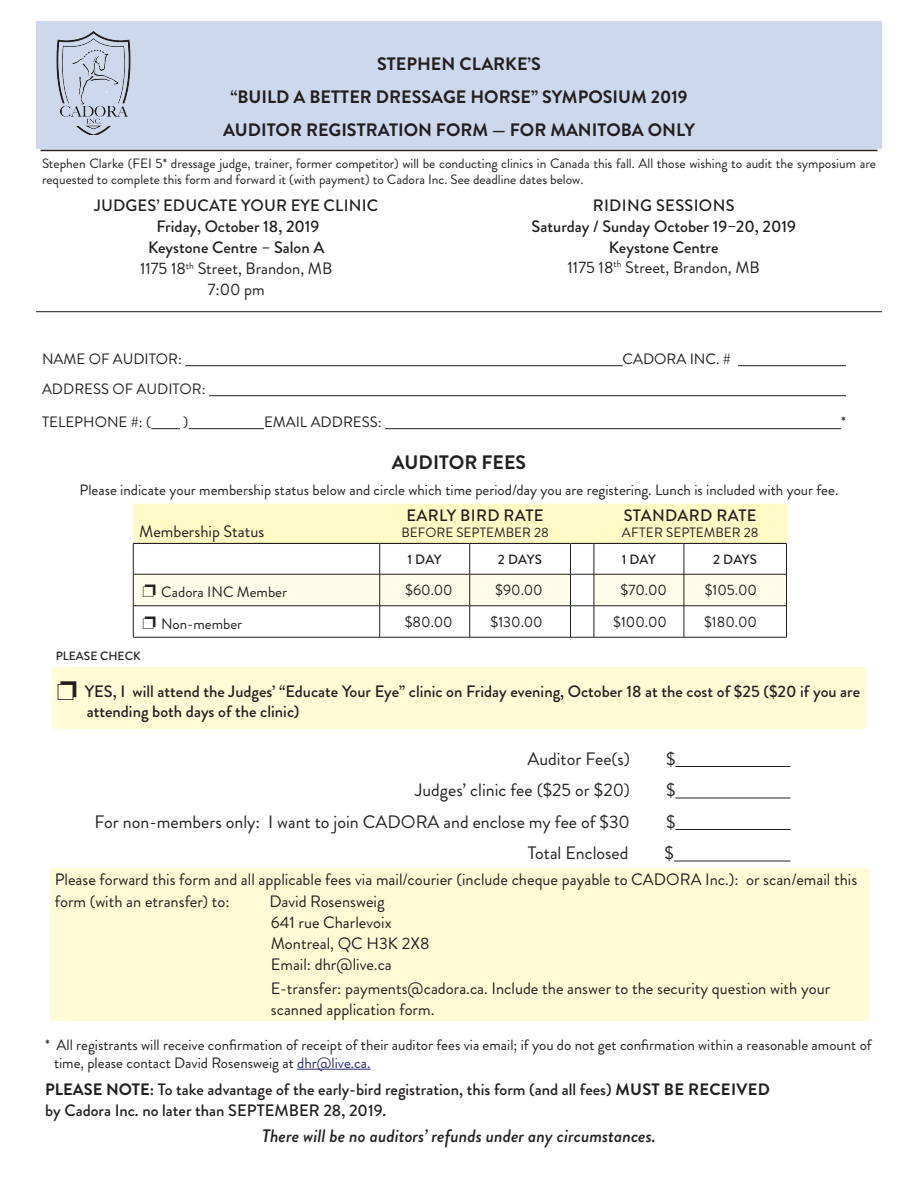
<style>
.page{position:relative;width:918px;height:1188px;background:#fff}
.page>*{position:absolute;margin:0;border:0;box-sizing:border-box;transform-origin:0 0}
.t1{font:700 19.5px "Brandon Grotesque";color:#231f20}
.t2{font:18px "Brandon Grotesque";color:#231f20}
.t3{font:700 18px/33px "Brandon Grotesque";color:#231f20;text-align:center}
.t4{font:italic 500 18px "Brandon Grotesque";color:#231f20}
.t5{font:500 16.5px/21px "Brandon Grotesque";color:#231f20}
.t6{font:16.5px/21px "Brandon Grotesque";color:#231f20}
.t7{font:500 16.5px "Brandon Grotesque";letter-spacing:.02em;color:#231f20}
.t8{font:15px/18px "Brandon Grotesque";color:#231f20}
.t9{font:13.5px/16.5px "Brandon Grotesque";color:#231f20}
.t10{font:500 13.5px "Brandon Grotesque";letter-spacing:.015em;color:#231f20}
.t11{font:500 12px "Brandon Grotesque";color:#231f20}
.s1{font-weight:400}
.s2{color:#272873}
.s3{font-weight:700}
</style>
<div class="page">
<div style="left:36px;top:21px;width:846px;height:127px;background:#cdd8ed"></div>
<hr style="left:40px;top:150px;width:838px;height:1px;background:#231f20">
<hr style="left:185px;top:365px;width:437px;height:1px;background:#231f20">
<hr style="left:738px;top:365px;width:108px;height:1px;background:#231f20">
<hr style="left:209px;top:395px;width:637px;height:1px;background:#231f20">
<svg style="left:151px;top:428px;width:29px;height:1px"></svg>
<hr style="left:188px;top:428px;width:76px;height:1px;background:#231f20">
<hr style="left:385px;top:428px;width:456px;height:1px;background:#231f20">
<hr style="left:675px;top:766px;width:115px;height:1px;background:#231f20">
<hr style="left:675px;top:798px;width:115px;height:1px;background:#231f20">
<hr style="left:675px;top:829px;width:115px;height:1px;background:#231f20">
<hr style="left:674px;top:861px;width:116px;height:1px;background:#231f20">
<hr style="left:297px;top:1069px;width:74px;height:1px;background:#272873">
<hr style="left:133px;top:544px;width:1px;height:30px;background:#231f20">
<hr style="left:379px;top:544px;width:1px;height:30px;background:#231f20">
<hr style="left:469px;top:544px;width:1px;height:30px;background:#231f20">
<hr style="left:570px;top:544px;width:1px;height:30px;background:#231f20">
<hr style="left:594px;top:544px;width:1px;height:30px;background:#231f20">
<hr style="left:684px;top:544px;width:1px;height:30px;background:#231f20">
<hr style="left:786px;top:544px;width:1px;height:30px;background:#231f20">
<hr style="left:133px;top:606px;width:1px;height:31px;background:#231f20">
<hr style="left:379px;top:606px;width:1px;height:31px;background:#231f20">
<hr style="left:469px;top:606px;width:1px;height:31px;background:#231f20">
<hr style="left:570px;top:606px;width:1px;height:31px;background:#231f20">
<hr style="left:594px;top:606px;width:1px;height:31px;background:#231f20">
<hr style="left:684px;top:606px;width:1px;height:31px;background:#231f20">
<hr style="left:786px;top:606px;width:1px;height:31px;background:#231f20">
<hr style="left:133px;top:637px;width:247px;height:1px;background:#231f20">
<hr style="left:380px;top:637px;width:90px;height:1px;background:#231f20">
<hr style="left:470px;top:637px;width:101px;height:1px;background:#231f20">
<svg style="left:571px;top:637px;width:23px;height:1px"></svg>
<hr style="left:594px;top:637px;width:90px;height:1px;background:#231f20">
<hr style="left:684px;top:637px;width:103px;height:1px;background:#231f20">
<div style="left:133px;top:504px;width:654px;height:40px;background:#fffac6"></div>
<hr style="left:594px;top:543px;width:90px;height:1px;background:#231f20">
<hr style="left:684px;top:543px;width:103px;height:1px;background:#231f20">
<div style="left:52px;top:667px;width:814px;height:62px;background:#fffbd6"></div>
<div style="left:50px;top:868px;width:818px;height:153px;background:#fffbd6"></div>
<hr style="left:36px;top:311px;width:846px;height:1px;background:#231f20">
<img style="left:56px;top:31px;width:75px;height:103px">
<svg style="left:133px;top:574px;width:654px;height:32px;background:#f2f0de"></svg>
<p class="t3" style="left:223px;top:48px;width:473px">STEPHEN CLARKE’S<br>“BUILD A BETTER DRESSAGE HORSE” SYMPOSIUM 2019<br>AUDITOR REGISTRATION FORM — FOR MANITOBA ONLY</p>
<p class="t9" style="left:42px;top:155px;width:835px">Stephen Clarke (FEI 5* dressage judge, trainer, former competitor) will be conducting clinics in Canada this fall. All those wishing to audit the symposium are requested to complete this form and forward it (with payment) to Cadora Inc. See deadline dates below.</p>
<p class="t5" style="left:94px;top:195px;width:286px;text-align:center">JUDGES’ EDUCATE YOUR EYE CLINIC<br>Friday, October 18, 2019<br>Keystone Centre – Salon A<br><span class="s1">1175 18</span><sup>th</sup> <span class="s1">Street, Brandon, MB<br>7:00 pm</span></p>
<p class="t5" style="left:532px;top:195px;width:266px;text-align:center">RIDING SESSIONS<br>Saturday / Sunday October 19–20, 2019<br>Keystone Centre</p>
<p class="t6" style="left:568px;top:257px;width:194px">1175 18<sup>th</sup> Street, Brandon, MB</p>
<p class="t8" style="left:42px;top:350px;width:141px">NAME OF AUDITOR:</p>
<p class="t8" style="left:622px;top:350px;width:110px">CADORA INC. #</p>
<p class="t8" style="left:42px;top:380px;width:165px">ADDRESS OF AUDITOR:</p>
<p class="t8" style="left:42px;top:413px;width:111px">TELEPHONE #: (</p>
<p class="t8" style="left:183px;top:413px;width:7px">)</p>
<p class="t8" style="left:264px;top:413px;width:119px">EMAIL ADDRESS:</p>
<p class="t8" style="left:841px;top:413px;width:6px">*</p>
<h1 class="t1" style="left:392px;top:449px;width:136px">AUDITOR FEES</h1>
<p class="t8" style="left:80px;top:481px;width:760px">Please indicate your membership status below and circle which time period/day you are registering. Lunch is included with your fee.</p>
<p class="t6" style="left:139px;top:522px;width:127px">Membership Status</p>
<p class="t7" style="left:406px;top:504px;width:139px">EARLY BIRD RATE</p>
<p class="t9" style="left:401px;top:525px;width:149px">BEFORE SEPTEMBER 28</p>
<p class="t7" style="left:624px;top:504px;width:134px">STANDARD RATE</p>
<p class="t9" style="left:622px;top:525px;width:138px">AFTER SEPTEMBER 28</p>
<p class="t10" style="left:408px;top:550px;width:36px">1 DAY</p>
<p class="t10" style="left:498px;top:550px;width:46px">2 DAYS</p>
<p class="t10" style="left:622px;top:550px;width:36px">1 DAY</p>
<p class="t10" style="left:713px;top:550px;width:46px">2 DAYS</p>
<p class="t11" style="left:56px;top:648px;width:86px">PLEASE CHECK</p>
<p class="t8" style="left:161px;top:583px;width:127px">Cadora INC Member</p>
<p class="t8" style="left:405px;top:581px;width:49px">$60.00</p>
<p class="t8" style="left:495px;top:581px;width:49px">$90.00</p>
<p class="t8" style="left:621px;top:581px;width:48px">$70.00</p>
<p class="t8" style="left:705px;top:581px;width:54px">$105.00</p>
<p class="t8" style="left:161px;top:615px;width:82px">Non-member</p>
<p class="t8" style="left:405px;top:613px;width:49px">$80.00</p>
<p class="t8" style="left:491px;top:613px;width:54px">$130.00</p>
<p class="t8" style="left:613px;top:613px;width:55px">$100.00</p>
<p class="t8" style="left:704px;top:613px;width:54px">$180.00</p>
<p class="t5" style="left:85px;top:682px;width:777px;line-height:19.5px">YES, I will attend the Judges’ “Educate Your Eye” clinic on Friday evening, October 18 at the cost of $25 ($20 if you are attending both days of the clinic)</p>
<p class="t2" style="left:528px;top:746px;width:104px">Auditor Fee(s)</p>
<p class="t2" style="left:666px;top:746px;width:11px">$</p>
<p class="t2" style="left:415px;top:778px;width:216px">Judges’ clinic fee ($25 or $20)</p>
<p class="t2" style="left:666px;top:778px;width:11px">$</p>
<p class="t2" style="left:95px;top:809px;width:537px">For non-members only: I want to join CADORA and enclose my fee of $30</p>
<p class="t2" style="left:666px;top:809px;width:11px">$</p>
<p class="t2" style="left:528px;top:841px;width:102px">Total Enclosed</p>
<p class="t2" style="left:665px;top:841px;width:11px">$</p>
<p class="t6" style="left:55px;top:868px;width:804px;line-height:22.5px">Please forward this form and all applicable fees via mail/courier (include cheque payable to CADORA Inc.): or scan/email this form (with an etransfer) to:</p>
<p class="t6" style="left:269px;top:891px;width:162px">David Rosensweig<br>641 rue Charlevoix<br>Montreal, QC H3K 2X8<br>Email: dhr@live.ca</p>
<p class="t6" style="left:271px;top:978px;width:561px">E-transfer: payments@cadora.ca. Include the answer to the security question with your scanned application form.</p>
<p class="t8" style="left:54px;top:1036px;width:819px;text-indent:-9px">* All registrants will receive confirmation of receipt of their auditor fees via email; if you do not get confirmation within a reasonable amount of time, please contact David Rosensweig at <span class="s2">dhr@live.ca.</span></p>
<p class="t5" style="left:45px;top:1080px;width:726px"><span class="s3">PLEASE NOTE:</span> To take advantage of the early-bird registration, this form (and all fees) <span class="s3">MUST BE RECEIVED </span>by Cadora Inc. no later than SEPTEMBER 28, 2019.</p>
<p class="t4" style="left:262px;top:1123px;width:395px">There will be no auditors’ refunds under any circumstances.</p>
</div>
